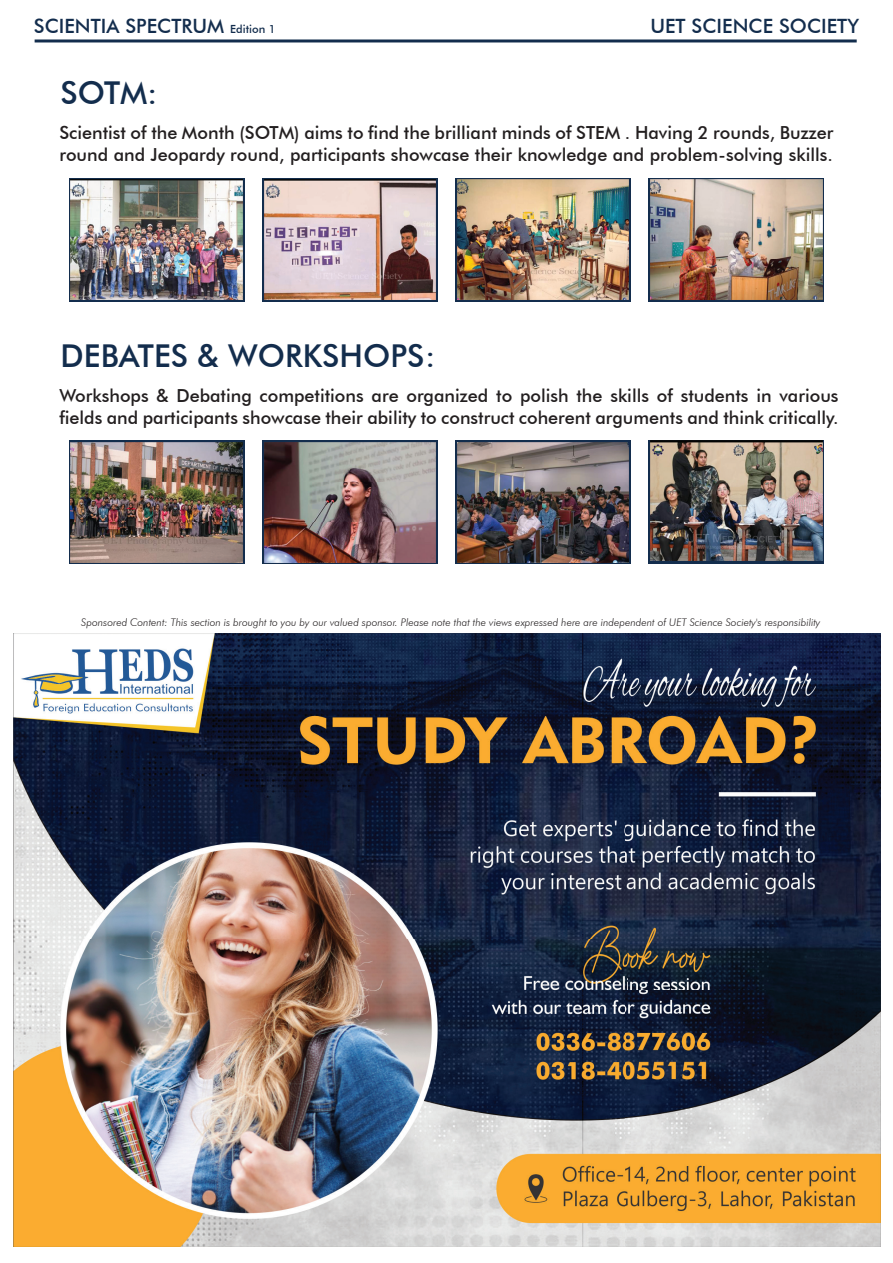
<style>
.page{position:relative;width:893px;height:1263px;background:#fff}
.page>*{position:absolute;margin:0;border:0;box-sizing:border-box;transform-origin:0 0}
.t1{font:500 31.5px "Futura BT";color:#132d4d}
.t2{font:500 19.65px "Futura BT";color:#132d4d}
.t3{font:500 18px/21.6px "Futura BT";color:#231f20}
.t4{font:italic 300 10.5px "Futura BT";color:#231f20}
.s1{font-size:11.25px}
</style>
<div class="page">
<hr style="left:35px;top:39px;width:822px;height:3px;background:#132d4d">
<div style="left:262px;top:441px;width:176px;height:123px;background:linear-gradient(to bottom,#132d4d,#132d4d)"></div>
<svg style="left:69px;top:441px;width:175px;height:123px"></svg>
<svg style="left:455px;top:441px;width:175px;height:123px"></svg>
<div style="left:649px;top:441px;width:175px;height:123px;background:linear-gradient(to right,#132d4d,#132d4d)"></div>
<div style="left:262px;top:178px;width:176px;height:123px;background:linear-gradient(to bottom,#132d4d,#132d4d)"></div>
<svg style="left:69px;top:178px;width:175px;height:123px"></svg>
<svg style="left:455px;top:178px;width:175px;height:123px"></svg>
<svg style="left:649px;top:178px;width:175px;height:123px"></svg>
<img style="left:264px;top:180px;width:172px;height:120px">
<img style="left:457px;top:180px;width:172px;height:120px">
<img style="left:651px;top:180px;width:171px;height:120px">
<img style="left:71px;top:180px;width:171px;height:120px">
<img style="left:71px;top:442px;width:171px;height:120px">
<img style="left:457px;top:442px;width:172px;height:120px">
<img style="left:651px;top:441px;width:171px;height:120px">
<img style="left:264px;top:442px;width:172px;height:120px">
<img style="left:14px;top:633px;width:866px;height:613px">
<p class="t2" style="left:34px;top:14px;width:243px">SCIENTIA SPECTRUM <span class="s1">Edition 1</span></p>
<p class="t2" style="left:650px;top:14px;width:210px">UET SCIENCE SOCIETY</p>
<h1 class="t1" style="left:61px;top:74px;width:99px">SOTM:</h1>
<p class="t3" style="left:59px;top:122px;width:776px">Scientist of the Month (SOTM) aims to find the brilliant minds of STEM . Having 2 rounds, Buzzer round and Jeopardy round, participants showcase their knowledge and problem-solving skills.</p>
<h1 class="t1" style="left:61px;top:337px;width:376px">DEBATES &amp; WORKSHOPS:</h1>
<p class="t3" style="left:59px;top:385px;width:781px">Workshops &amp; Debating competitions are organized to polish the skills of students in various fields and participants showcase their ability to construct coherent arguments and think critically.</p>
<p class="t4" style="left:81px;top:615px;width:741px">Sponsored Content: This section is brought to you by our valued sponsor. Please note that the views expressed here are independent of UET Science Society's responsibility</p>
</div>
